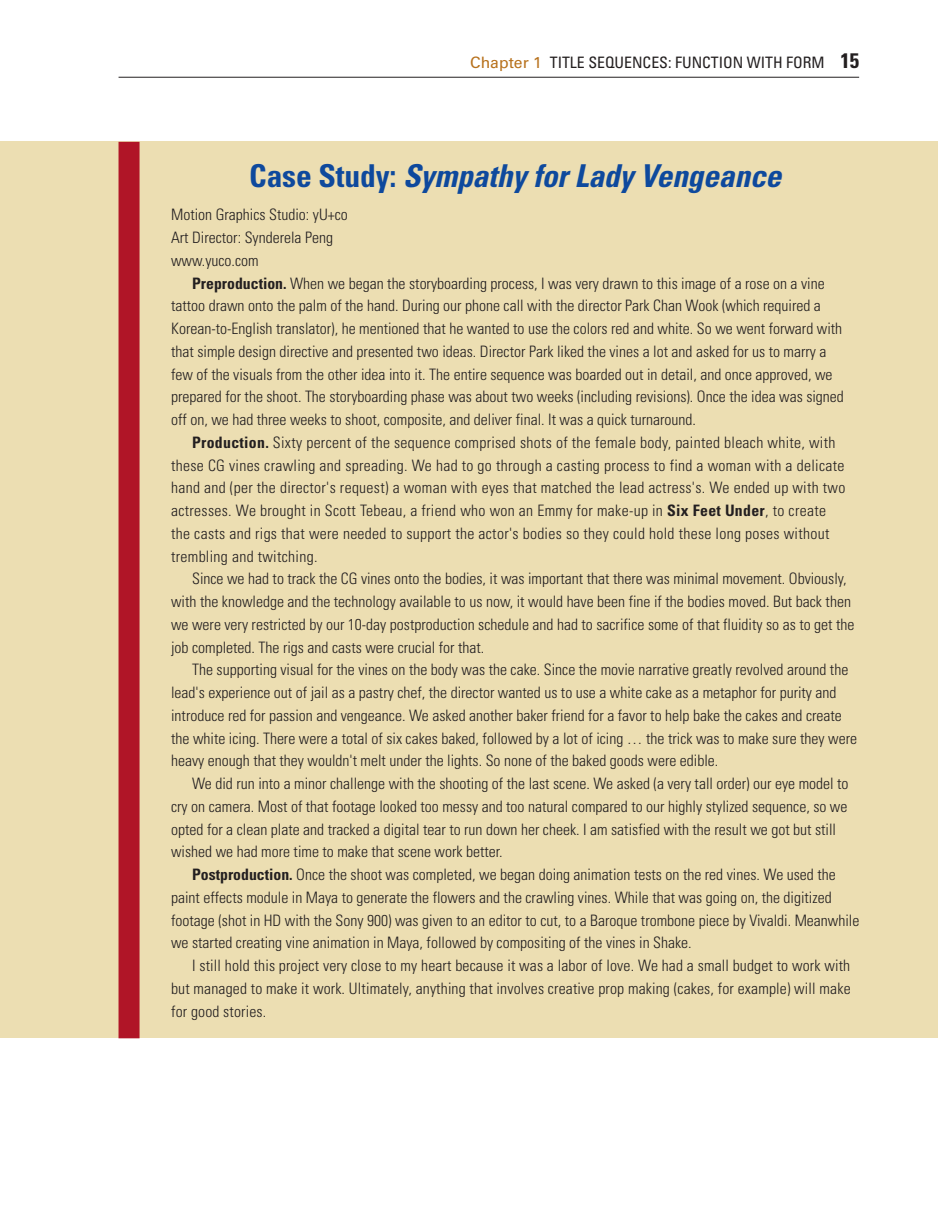
<style>
.page{position:relative;width:938px;height:1221px;background:#fff}
.page>*{position:absolute;margin:0;border:0;box-sizing:border-box;transform-origin:0 0}
.t1{font:italic 700 condensed 31.5px "Univers";letter-spacing:-.005em;color:#0e499d}
.t2{font:300 condensed 15.75px/22.8px "Univers";color:#231f20}
.t3{font:300 condensed 15.75px/22.8px "Univers";letter-spacing:.02em;color:#231f20}
.t4{font:condensed 15.75px "Univers";color:#231f20}
.s1{font-stretch:normal;color:#b7711c}
.s2{font-weight:700;font-size:21px}
.s3{font-style:normal}
.s4{font-weight:700}
</style>
<div class="page">
<hr style="left:119px;top:77px;width:740px;height:1px;background:#231f20">
<div style="left:0;top:142px;width:938px;height:895px;background:#ecdeb2"></div>
<div style="left:118px;top:142px;width:21px;height:896px;background:#b01527"></div>
<p class="t4" style="left:470px;top:57px;width:390px"><span class="s1">Chapter 1</span> TITLE SEQUENCES: FUNCTION WITH FORM <span class="s2">15</span></p>
<h1 class="t1" style="left:249px;top:164px;width:533px"><span class="s3">Case Study:</span> Sympathy for Lady Vengeance</h1>
<p class="t2" style="left:171px;top:205px;width:178px">Motion Graphics Studio: yU+co<br>Art Director: Synderela Peng www.yuco.com</p>
<p class="t2" style="left:171px;top:273px;width:674px;text-indent:21px"><span class="s4">Preproduction.</span> When we began the storyboarding process, I was very drawn to this image of a rose on a vine tattoo drawn onto the palm of the hand. During our phone call with the director Park Chan Wook (which required a Korean-to-English translator), he mentioned that he wanted to use the colors red and white. So we went forward with that simple design directive and presented two ideas. Director Park liked the vines a lot and asked for us to marry a few of the visuals from the other idea into it. The entire sequence was boarded out in detail, and once approved, we prepared for the shoot. The storyboarding phase was about two weeks (including revisions). Once the idea was signed off on, we had three weeks to shoot, composite, and deliver final. It was a quick turnaround.</p>
<p class="t3" style="left:171px;top:432px;width:676px;text-indent:21px"><span class="s4">Production.</span> Sixty percent of the sequence comprised shots of the female body, painted bleach white, with these CG vines crawling and spreading. We had to go through a casting process to find a woman with a delicate hand and (per the director's request) a woman with eyes that matched the lead actress's. We ended up with two actresses. We brought in Scott Tebeau, a friend who won an Emmy for make-up in <span class="s4">Six Feet Under</span>, to create the casts and rigs that were needed to support the actor's bodies so they could hold these long poses without trembling and twitching.</p>
<p class="t2" style="left:171px;top:569px;width:685px;text-indent:21px">Since we had to track the CG vines onto the bodies, it was important that there was minimal movement. Obviously, with the knowledge and the technology available to us now, it would have been fine if the bodies moved. But back then we were very restricted by our 10-day postproduction schedule and had to sacrifice some of that fluidity so as to get the job completed. The rigs and casts were crucial for that.</p>
<p class="t2" style="left:171px;top:660px;width:687px;text-indent:21px">The supporting visual for the vines on the body was the cake. Since the movie narrative greatly revolved around the lead's experience out of jail as a pastry chef, the director wanted us to use a white cake as a metaphor for purity and introduce red for passion and vengeance. We asked another baker friend for a favor to help bake the cakes and create the white icing. There were a total of six cakes baked, followed by a lot of icing … the trick was to make sure they were heavy enough that they wouldn't melt under the lights. So none of the baked goods were edible.</p>
<p class="t2" style="left:171px;top:773px;width:679px;text-indent:21px">We did run into a minor challenge with the shooting of the last scene. We asked (a very tall order) our eye model to cry on camera. Most of that footage looked too messy and too natural compared to our highly stylized sequence, so we opted for a clean plate and tracked a digital tear to run down her cheek. I am satisfied with the result we got but still wished we had more time to make that scene work better.</p>
<p class="t2" style="left:171px;top:864px;width:689px;text-indent:21px"><span class="s4">Postproduction.</span> Once the shoot was completed, we began doing animation tests on the red vines. We used the paint effects module in Maya to generate the flowers and the crawling vines. While that was going on, the digitized footage (shot in HD with the Sony 900) was given to an editor to cut, to a Baroque trombone piece by Vivaldi. Meanwhile we started creating vine animation in Maya, followed by compositing of the vines in Shake.</p>
<p class="t2" style="left:171px;top:955px;width:681px;text-align:justify;text-indent:21px">I still hold this project very close to my heart because it was a labor of love. We had a small budget to work with but managed to make it work. Ultimately, anything that involves creative prop making (cakes, for example) will make for good stories.</p>
</div>
